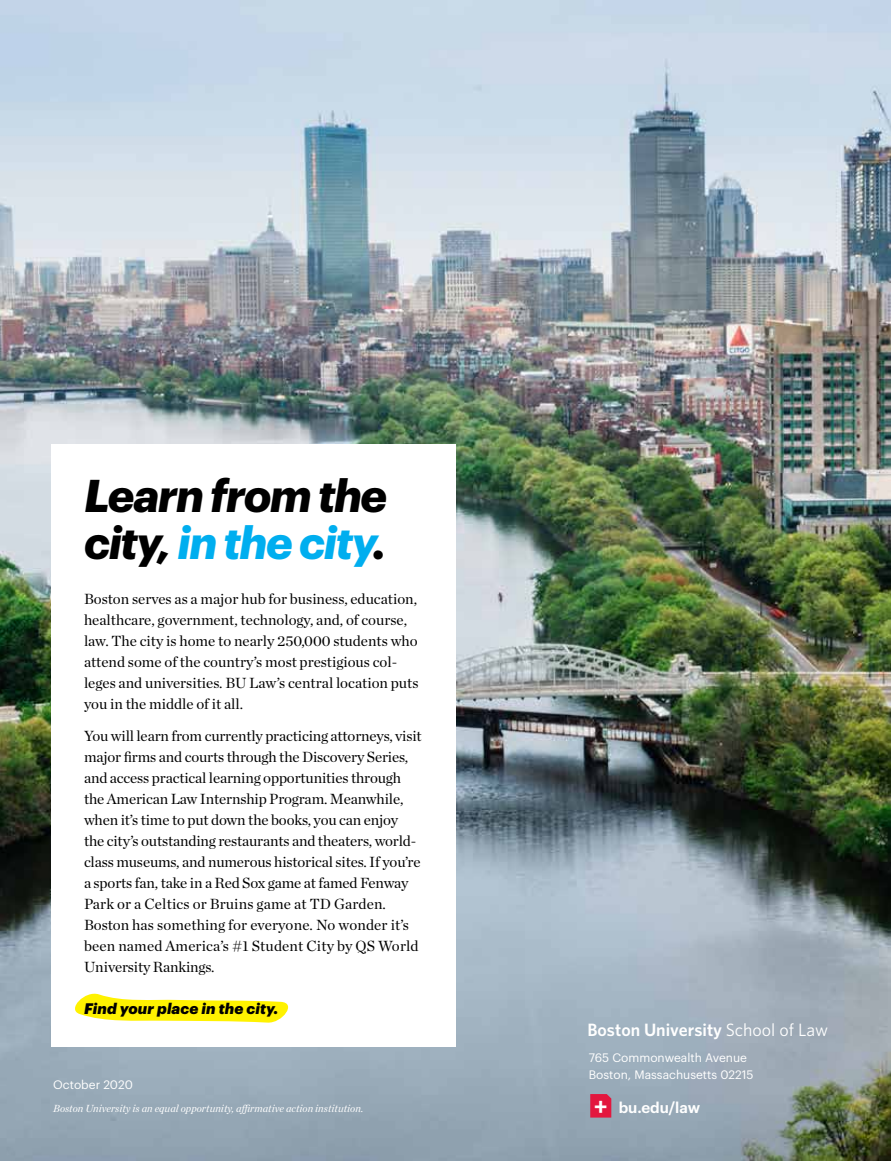
<style>
.page{position:relative;width:891px;height:1161px;background:#fff}
.page>*{position:absolute;margin:0;border:0;box-sizing:border-box;transform-origin:0 0}
.t1{font:italic 700 45px/46.5px "Graphik";letter-spacing:-.03em;color:#000}
.t2{font:600 17.85px "Whitney";color:#fff}
.t3{font:15px/21px "Chronicle Deck";letter-spacing:-.01em;color:#000}
.t4{font:italic 900 15px "Graphik";letter-spacing:.01em;color:#000}
.t5{font:600 15px "Graphik";color:#fff}
.t6{font:12px/16.5px "Graphik";color:#fff}
.t7{font:italic 10.5px "Chronicle Deck";color:#fff}
.s1{color:#00aeef}
.s2{font-weight:400}
.s3{font-size:24px}
</style>
<div class="page">
<img style="left:0;top:0;width:891px;height:1161px">
<div style="left:51px;top:445px;width:405px;height:602px;background:#fff"></div>
<svg style="left:75px;top:994px;width:213px;height:29px"></svg>
<svg style="left:590px;top:1094px;width:21px;height:24px"></svg>
<h1 class="t1" style="left:84px;top:468px;width:305px">Learn from the city, <span class="s1">in the city</span>.</h1>
<p class="t3" style="left:84px;top:587px;width:336px">Boston serves as a major hub for business, education, healthcare, government, technology, and, of course, law. The city is home to nearly 250,000 students who attend some of the country’s most prestigious col&shy;leges and universities. BU Law’s central location puts you in the middle of it all.</p>
<p class="t3" style="left:84px;top:724px;width:339px">You will learn from currently practicing attorneys, visit major firms and courts through the Discovery Series, and access practical learning opportunities through the American Law Internship Program. Meanwhile, when it’s time to put down the books, you can enjoy the city’s outstanding restaurants and theaters, world&shy;class museums, and numerous historical sites. If you’re a sports fan, take in a Red Sox game at famed Fenway Park or a Celtics or Bruins game at TD Garden.<br>Boston has something for everyone. No wonder it’s been named America’s #1 Student City by QS World University Rankings.</p>
<p class="t4" style="left:84px;top:997px;width:196px">Find your place in the city.</p>
<p class="t6" style="left:53px;top:1075px;width:81px">October 2020</p>
<p class="t7" style="left:53px;top:1101px;width:312px">Boston University is an equal opportunity, affirmative action institution.</p>
<p class="t2" style="left:588px;top:1018px;width:242px">Boston University <span class="s2">School of Law</span></p>
<p class="t6" style="left:589px;top:1049px;width:166px">765 Commonwealth Avenue<br>Boston, Massachusetts 02215</p>
<p class="t5" style="left:594px;top:1096px;width:108px"><span class="s3">+</span> bu.edu/law</p>
</div>
